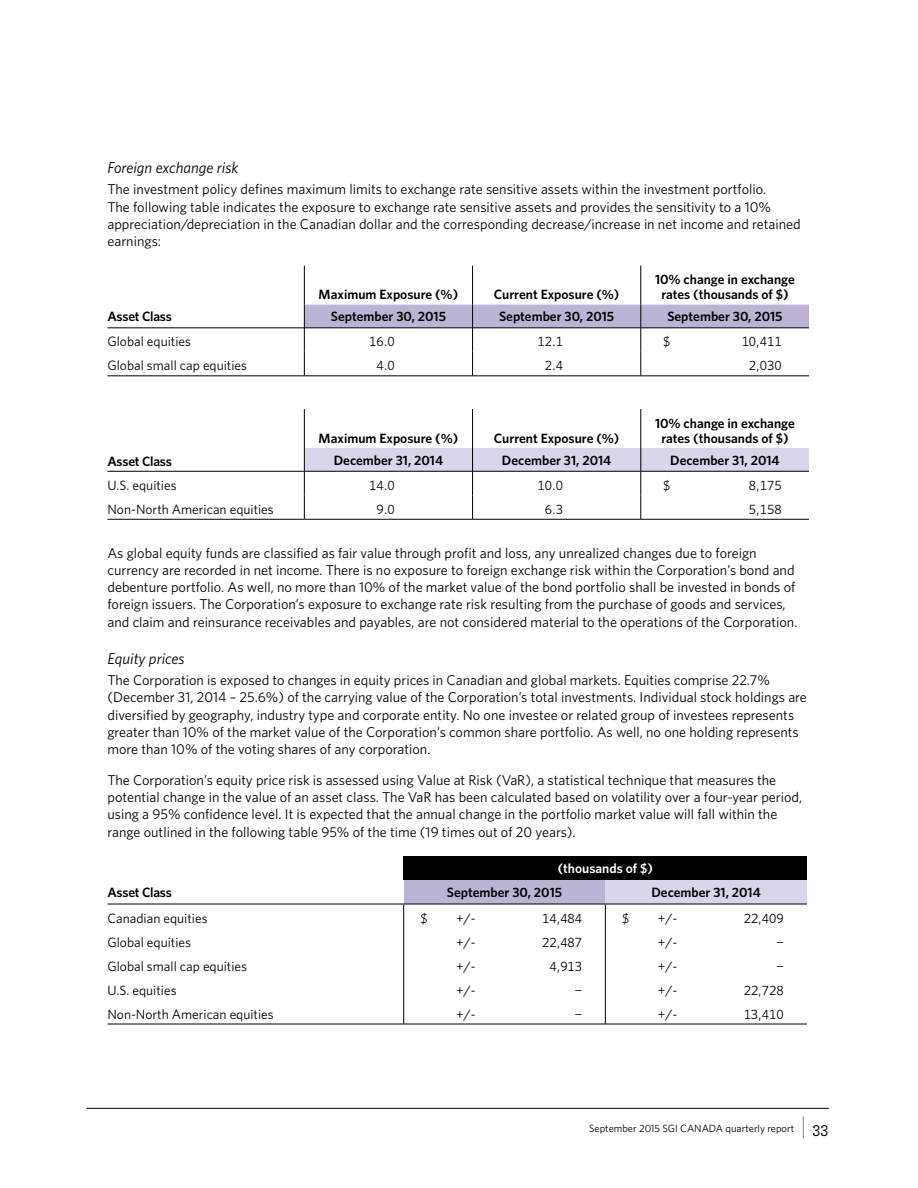
<style>
.page{position:relative;width:918px;height:1188px;background:#fff}
.page>*{position:absolute;margin:0;border:0;box-sizing:border-box;transform-origin:0 0}
.t1{font:italic 15.75px "Whitney";color:#000}
.t2{font:14.25px/17.2px "Whitney";color:#000}
.t3{font:600 13.5px/15px "Whitney";color:#000;text-align:center}
.t4{font:13.5px "Whitney";color:#000}
.t5{font:13.5px "Whitney Numeric";color:#000}
.t6{font:600 13.5px "Whitney";color:#fff}
.t7{font:10.5px "Whitney";color:#000}
.s1{font-size:24.3px}
.s2{font-family:"Archer";font-weight:500;font-size:17.25px}
</style>
<div class="page">
<hr style="left:86px;top:1108px;width:743px;height:1px;background:#000">
<hr style="left:107px;top:327px;width:197px;height:1px;background:#000">
<hr style="left:107px;top:376px;width:197px;height:1px;background:#000">
<hr style="left:304px;top:376px;width:169px;height:1px;background:#000">
<hr style="left:473px;top:376px;width:168px;height:1px;background:#000">
<hr style="left:641px;top:376px;width:168px;height:1px;background:#000">
<hr style="left:304px;top:266px;width:1px;height:39px;background:#000">
<hr style="left:472px;top:266px;width:1px;height:39px;background:#000">
<hr style="left:641px;top:266px;width:1px;height:39px;background:#000">
<svg style="left:304px;top:305px;width:505px;height:71px"></svg>
<hr style="left:107px;top:471px;width:197px;height:1px;background:#000">
<hr style="left:107px;top:519px;width:197px;height:1px;background:#000">
<hr style="left:304px;top:519px;width:169px;height:1px;background:#000">
<hr style="left:473px;top:519px;width:168px;height:1px;background:#000">
<hr style="left:641px;top:519px;width:168px;height:1px;background:#000">
<hr style="left:304px;top:409px;width:1px;height:39px;background:#000">
<hr style="left:472px;top:409px;width:1px;height:39px;background:#000">
<hr style="left:641px;top:409px;width:1px;height:39px;background:#000">
<svg style="left:304px;top:448px;width:505px;height:71px"></svg>
<div style="left:404px;top:856px;width:403px;height:24px;background:#000"></div>
<div style="left:404px;top:880px;width:201px;height:24px;background:#bdb4d5"></div>
<div style="left:605px;top:880px;width:202px;height:24px;background:#dad5e8"></div>
<hr style="left:107px;top:904px;width:297px;height:1px;background:#000">
<hr style="left:404px;top:904px;width:40px;height:1px;background:#000">
<hr style="left:444px;top:904px;width:41px;height:1px;background:#000">
<hr style="left:485px;top:904px;width:120px;height:1px;background:#000">
<hr style="left:605px;top:904px;width:41px;height:1px;background:#000">
<hr style="left:646px;top:904px;width:40px;height:1px;background:#000">
<hr style="left:686px;top:904px;width:121px;height:1px;background:#000">
<hr style="left:107px;top:1024px;width:297px;height:1px;background:#000">
<hr style="left:404px;top:1024px;width:40px;height:1px;background:#000">
<hr style="left:444px;top:1024px;width:41px;height:1px;background:#000">
<hr style="left:485px;top:1024px;width:120px;height:1px;background:#000">
<hr style="left:605px;top:1024px;width:41px;height:1px;background:#000">
<hr style="left:646px;top:1024px;width:40px;height:1px;background:#000">
<hr style="left:686px;top:1024px;width:121px;height:1px;background:#000">
<svg style="left:403px;top:904px;width:1px;height:120px"></svg>
<svg style="left:605px;top:904px;width:1px;height:120px"></svg>
<p class="t1" style="left:107px;top:159px;width:132px">Foreign exchange risk</p>
<p class="t2" style="left:107px;top:180px;width:695px">The investment policy defines maximum limits to exchange rate sensitive assets within the investment portfolio.<br>The following table indicates the exposure to exchange rate sensitive assets and provides the sensitivity to a 10% appreciation/depreciation in the Canadian dollar and the corresponding decrease/increase in net income and retained earnings:</p>
<p class="t3" style="left:319px;top:287px;width:141px">Maximum Exposure (%)</p>
<p class="t3" style="left:494px;top:287px;width:127px">Current Exposure (%)</p>
<p class="t3" style="left:655px;top:272px;width:141px">10% change in exchange rates (thousands of $)</p>
<p class="t3" style="left:107px;top:309px;width:66px">Asset Class</p>
<p class="t3" style="left:331px;top:309px;width:117px">September 30, 2015</p>
<p class="t3" style="left:499px;top:309px;width:117px">September 30, 2015</p>
<p class="t3" style="left:667px;top:309px;width:117px">September 30, 2015</p>
<p class="t4" style="left:107px;top:334px;width:85px">Global equities</p>
<p class="t5" style="left:369px;top:335px;width:27px">16.0</p>
<p class="t5" style="left:537px;top:335px;width:27px">12.1</p>
<p class="t5" style="left:663px;top:335px;width:9px">$</p>
<p class="t5" style="left:742px;top:335px;width:42px">10,411</p>
<p class="t4" style="left:107px;top:358px;width:141px">Global small cap equities</p>
<p class="t5" style="left:377px;top:359px;width:20px">4.0</p>
<p class="t5" style="left:545px;top:359px;width:20px">2.4</p>
<p class="t5" style="left:749px;top:359px;width:34px">2,030</p>
<p class="t3" style="left:107px;top:453px;width:66px">Asset Class</p>
<p class="t3" style="left:319px;top:430px;width:141px">Maximum Exposure (%)</p>
<p class="t3" style="left:494px;top:430px;width:127px">Current Exposure (%)</p>
<p class="t3" style="left:655px;top:415px;width:141px">10% change in exchange rates (thousands of $)</p>
<p class="t3" style="left:334px;top:452px;width:111px">December 31, 2014</p>
<p class="t3" style="left:502px;top:452px;width:111px">December 31, 2014</p>
<p class="t3" style="left:670px;top:452px;width:111px">December 31, 2014</p>
<p class="t4" style="left:107px;top:477px;width:71px">U.S. equities</p>
<p class="t5" style="left:369px;top:479px;width:27px">14.0</p>
<p class="t5" style="left:537px;top:479px;width:27px">10.0</p>
<p class="t5" style="left:663px;top:479px;width:9px">$</p>
<p class="t5" style="left:749px;top:479px;width:34px">8,175</p>
<p class="t4" style="left:107px;top:501px;width:168px">Non-North American equities</p>
<p class="t5" style="left:377px;top:503px;width:20px">9.0</p>
<p class="t5" style="left:545px;top:503px;width:20px">6.3</p>
<p class="t5" style="left:749px;top:503px;width:34px">5,158</p>
<p class="t2" style="left:107px;top:544px;width:692px">As global equity funds are classified as fair value through profit and loss, any unrealized changes due to foreign currency are recorded in net income. There is no exposure to foreign exchange risk within the Corporation’s bond and debenture portfolio. As well, no more than 10% of the market value of the bond portfolio shall be invested in bonds of foreign issuers. The Corporation’s exposure to exchange rate risk resulting from the purchase of goods and services, and claim and reinsurance receivables and payables, are not considered material to the operations of the Corporation.</p>
<p class="t1" style="left:107px;top:649px;width:79px">Equity prices</p>
<p class="t2" style="left:107px;top:671px;width:701px">The Corporation is exposed to changes in equity prices in Canadian and global markets. Equities comprise 22.7% (December 31, 2014 – 25.6%) of the carrying value of the Corporation’s total investments. Individual stock holdings are diversified by geography, industry type and corporate entity. No one investee or related group of investees represents greater than 10% of the market value of the Corporation’s common share portfolio. As well, no one holding represents more than 10% of the voting shares of any corporation.</p>
<p class="t2" style="left:107px;top:771px;width:696px">The Corporation’s equity price risk is assessed using Value at Risk (VaR), a statistical technique that measures the potential change in the value of an asset class. The VaR has been calculated based on volatility over a four-year period, using a 95% confidence level. It is expected that the annual change in the portfolio market value will fall within the range outlined in the following table 95% of the time (19 times out of 20 years).</p>
<p class="t6" style="left:558px;top:860px;width:97px">(thousands of $)</p>
<p class="t3" style="left:107px;top:884px;width:66px">Asset Class</p>
<p class="t3" style="left:447px;top:884px;width:117px">September 30, 2015</p>
<p class="t3" style="left:651px;top:884px;width:111px">December 31, 2014</p>
<p class="t4" style="left:107px;top:910px;width:102px">Canadian equities</p>
<p class="t4" style="left:420px;top:910px;width:9px">$</p>
<p class="t4" style="left:456px;top:910px;width:21px">+/-</p>
<p class="t5" style="left:542px;top:912px;width:42px">14,484</p>
<p class="t4" style="left:622px;top:910px;width:9px">$</p>
<p class="t4" style="left:658px;top:910px;width:21px">+/-</p>
<p class="t5" style="left:744px;top:912px;width:42px">22,409</p>
<p class="t4" style="left:107px;top:934px;width:85px">Global equities</p>
<p class="t4" style="left:456px;top:934px;width:21px">+/-</p>
<p class="t5" style="left:542px;top:936px;width:42px">22,487</p>
<p class="t4" style="left:658px;top:934px;width:21px">+/-</p>
<p class="t5" style="left:777px;top:936px;width:9px">-</p>
<p class="t4" style="left:107px;top:958px;width:141px">Global small cap equities</p>
<p class="t4" style="left:456px;top:958px;width:21px">+/-</p>
<p class="t5" style="left:549px;top:960px;width:34px">4,913</p>
<p class="t4" style="left:658px;top:958px;width:21px">+/-</p>
<p class="t5" style="left:777px;top:960px;width:9px">-</p>
<p class="t4" style="left:107px;top:982px;width:71px">U.S. equities</p>
<p class="t4" style="left:456px;top:982px;width:21px">+/-</p>
<p class="t5" style="left:575px;top:984px;width:9px">-</p>
<p class="t4" style="left:658px;top:982px;width:21px">+/-</p>
<p class="t5" style="left:744px;top:984px;width:42px">22,728</p>
<p class="t4" style="left:107px;top:1006px;width:168px">Non-North American equities</p>
<p class="t4" style="left:456px;top:1006px;width:21px">+/-</p>
<p class="t5" style="left:575px;top:1008px;width:9px">-</p>
<p class="t4" style="left:658px;top:1006px;width:21px">+/-</p>
<p class="t5" style="left:744px;top:1008px;width:42px">13,410</p>
<p class="t7" style="left:589px;top:1122px;width:241px">September 2015 SGI CANADA quarterly report <span class="s1">|</span> <span class="s2">33</span></p>
</div>
